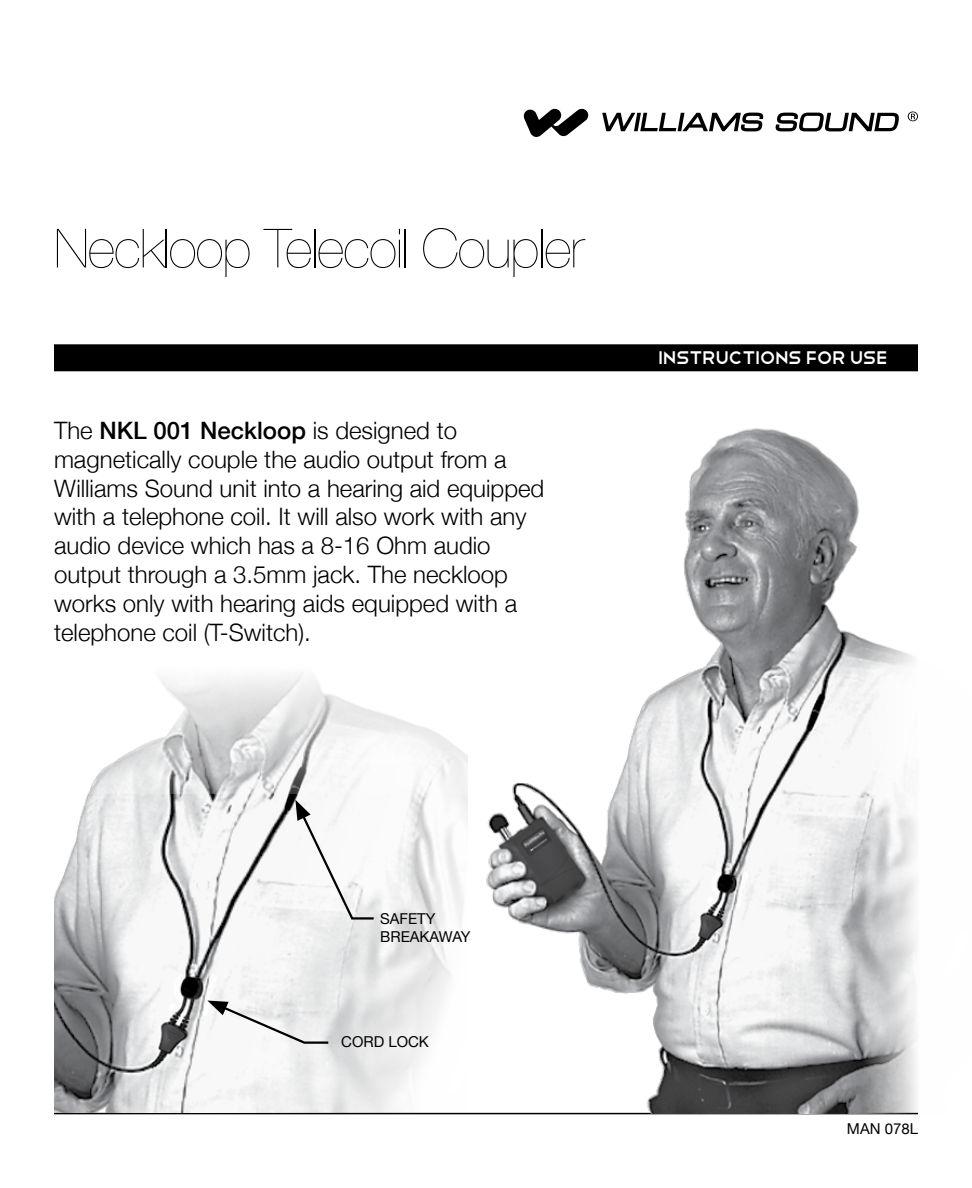
<style>
.page{position:relative;width:972px;height:1188px;background:#fff}
.page>*{position:absolute;margin:0;border:0;box-sizing:border-box;transform-origin:0 0}
.Man_title{font:200 54px "Helvetica Neue";letter-spacing:-.02em;color:#000}
.body_copy{font:300 24px/28.8px "Helvetica Neue";color:#000}
.Man___User_G{font:24px "Telegrafico";letter-spacing:-.05em;color:#fff}
.t1{font:15px/18px "Helvetica Neue";color:#000}
.s1{font-weight:500}
</style>
<div class="page">
<hr style="left:54px;top:1113px;width:864px;height:1px;background:#000">
<img style="left:54px;top:794px;width:372px;height:319px">
<svg style="left:88px;top:674px;width:338px;height:120px"></svg>
<div style="left:54px;top:344px;width:864px;height:27px;background:#000"></div>
<img style="left:426px;top:371px;width:492px;height:743px">
<svg style="left:602px;top:113px;width:161px;height:18px"></svg>
<svg style="left:775px;top:113px;width:124px;height:18px"></svg>
<svg style="left:523px;top:108px;width:66px;height:29px"></svg>
<svg style="left:908px;top:111px;width:10px;height:10px"></svg>
<svg style="left:207px;top:1001px;width:124px;height:44px"></svg>
<svg style="left:295px;top:800px;width:81px;height:121px"></svg>
<p class="Man_title" style="left:54px;top:217px;width:532px">Neckloop Telecoil Coupler</p>
<p class="body_copy" style="left:54px;top:416px;width:492px">The <span class="s1">NKL 001 Neckloop</span> is designed to magnetically couple the audio output from a Williams Sound unit into a hearing aid equipped with a telephone coil. It will also work with any audio device which has a 8-16 Ohm audio output through a 3.5mm jack. The neckloop works only with hearing aids equipped with a telephone coil (T-Switch).</p>
<p class="Man___User_G" style="left:658px;top:341px;width:232px">Instructions For Use</p>
<p class="t1" style="left:380px;top:910px;width:92px">SAFETY<br>BREAKAWAY</p>
<p class="t1" style="left:341px;top:1033px;width:89px">CORD LOCK</p>
<p class="t1" style="left:847px;top:1119px;width:73px">MAN 078L</p>
</div>
